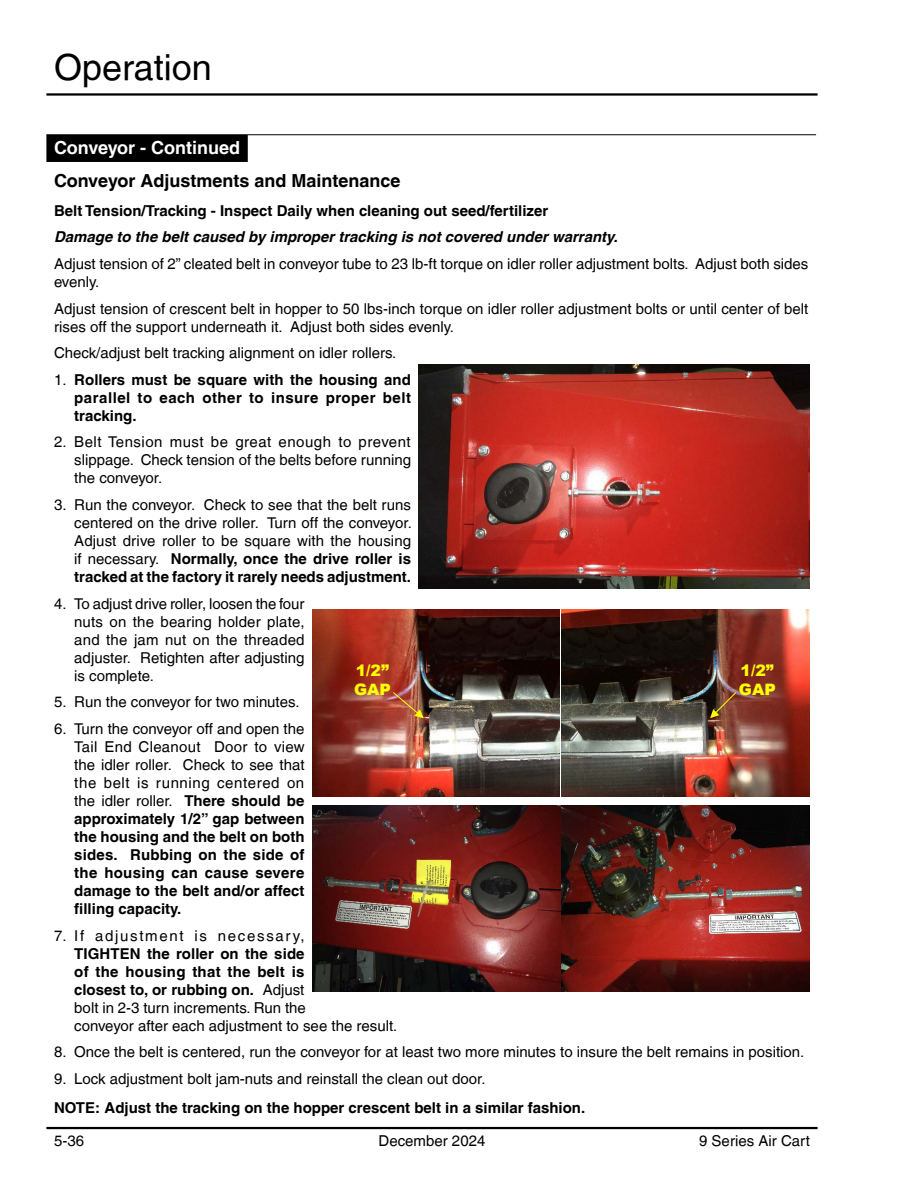
<style>
.page{position:relative;width:918px;height:1188px;background:#fff}
.page>*{position:absolute;margin:0;border:0;box-sizing:border-box;transform-origin:0 0}
.t1{font:36px "Helvetica LT";color:#000}
.t2{font:700 18px "Helvetica LT";color:#000}
.t3{font:700 18px "Helvetica LTCYR";color:#fff}
.t4{font:900 15.75px/18.9px "Arial";letter-spacing:.005em;color:#ff0}
.t5{font:15px/18px "Helvetica LT";color:#000}
.t6{font:700 15px/18px "Helvetica LT";color:#000;text-align:justify}
.t7{font:italic 700 15px "Helvetica LT";color:#000}
.t8{font:15px "Helvetica LT";letter-spacing:.11em;color:#000}
.s1{font-weight:400}
.s2{font-weight:700}
</style>
<div class="page">
<hr style="left:46px;top:93px;width:772px;height:3px;background:#000">
<hr style="left:46px;top:1127px;width:772px;height:2px;background:#000">
<hr style="left:46px;top:134px;width:770px;height:1px;background:#000">
<div style="left:46px;top:135px;width:202px;height:27px;background:#000"></div>
<img style="left:418px;top:364px;width:392px;height:224px">
<img style="left:312px;top:610px;width:498px;height:186px">
<svg style="left:392px;top:691px;width:41px;height:27px"></svg>
<svg style="left:710px;top:691px;width:27px;height:27px"></svg>
<img style="left:312px;top:805px;width:248px;height:186px">
<img style="left:562px;top:805px;width:248px;height:186px">
<h1 class="t1" style="left:54px;top:46px;width:159px">Operation</h1>
<p class="t3" style="left:54px;top:138px;width:188px">Conveyor - Continued</p>
<p class="t2" style="left:54px;top:169px;width:348px">Conveyor Adjustments and Maintenance</p>
<p class="t6" style="left:54px;top:201px;width:496px">Belt Tension/Tracking - Inspect Daily when cleaning out seed/fertilizer</p>
<p class="t7" style="left:54px;top:228px;width:565px">Damage to the belt caused by improper tracking is not covered under warranty.</p>
<p class="t5" style="left:54px;top:255px;width:756px">Adjust tension of 2” cleated belt in conveyor tube to 23 lb-ft torque on idler roller adjustment bolts. Adjust both sides evenly.</p>
<p class="t5" style="left:54px;top:299px;width:756px">Adjust tension of crescent belt in hopper to 50 lbs-inch torque on idler roller adjustment bolts or until center of belt rises off the support underneath it. Adjust both sides evenly.</p>
<p class="t5" style="left:54px;top:344px;width:344px">Check/adjust belt tracking alignment on idler rollers.</p>
<p class="t6" style="left:74px;top:370px;width:338px;text-indent:-20px"><span class="s1">1.</span> Rollers must be square with the housing and parallel to each other to insure proper belt tracking.</p>
<p class="t5" style="left:74px;top:433px;width:338px;text-align:justify;text-indent:-20px">2. Belt Tension must be great enough to prevent slippage. Check tension of the belts before running the conveyor.</p>
<p class="t5" style="left:74px;top:496px;width:339px;text-align:justify;text-indent:-20px">3. Run the conveyor. Check to see that the belt runs centered on the drive roller. Turn off the conveyor.<br>Adjust drive roller to be square with the housing if necessary. <span class="s2">Normally, once the drive roller is tracked at the factory it rarely needs adjustment.</span></p>
<p class="t5" style="left:74px;top:594px;width:232px;text-align:justify;text-indent:-20px">4. To adjust drive roller, loosen the four nuts on the bearing holder plate, and the jam nut on the threaded adjuster. Retighten after adjusting is complete.</p>
<p class="t5" style="left:54px;top:693px;width:247px">5. Run the conveyor for two minutes.</p>
<p class="t6" style="left:74px;top:719px;width:232px;text-indent:-20px"><span class="s1">6. Turn the conveyor off and open the Tail End Cleanout Door to view the idler roller. Check to see that the belt is running centered on the idler roller.</span> There should be approximately 1/2” gap between the housing and the belt on both sides. Rubbing on the side of the housing can cause severe damage to the belt and/or affect filling capacity.</p>
<p class="t8" style="left:54px;top:927px;width:252px">7. If adjustment is necessary,</p>
<p class="t5" style="left:74px;top:944px;width:325px"><span class="s2">TIGHTEN the roller on the side<br>of the housing that the belt is<br>closest to, or rubbing on.</span> Adjust<br>bolt in 2-3 turn increments. Run the<br>conveyor after each adjustment to see the result.</p>
<p class="t5" style="left:54px;top:1043px;width:752px">8. Once the belt is centered, run the conveyor for at least two more minutes to insure the belt remains in position.</p>
<p class="t5" style="left:54px;top:1070px;width:433px">9. Lock adjustment bolt jam-nuts and reinstall the clean out door.</p>
<p class="t6" style="left:54px;top:1098px;width:533px">NOTE: Adjust the tracking on the hopper crescent belt in a similar fashion.</p>
<p class="t4" style="left:354px;top:660px;width:38px">1/2”<br>GAP</p>
<p class="t4" style="left:739px;top:660px;width:38px">1/2”<br>GAP</p>
<p class="t5" style="left:54px;top:1132px;width:32px">5-36</p>
<p class="t5" style="left:379px;top:1132px;width:108px">December 2024</p>
<p class="t5" style="left:699px;top:1132px;width:112px">9 Series Air Cart</p>
</div>
